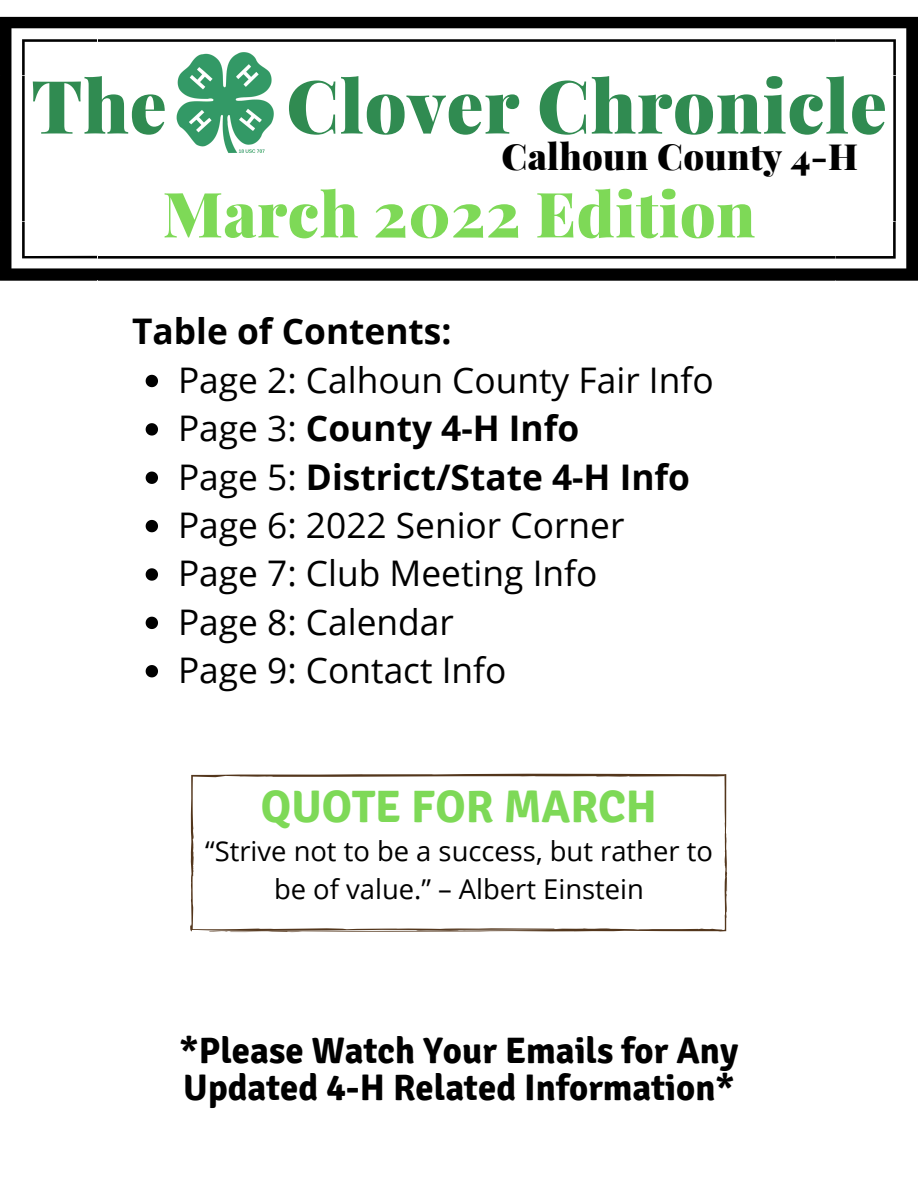
<style>
.page{position:relative;width:918px;height:1188px;background:#fff}
.page>*{position:absolute;margin:0;border:0;box-sizing:border-box;transform-origin:0 0}
.t1{font:900 73.65px "Playfair Display";letter-spacing:.01em;color:#308b51}
.t2{font:900 62.4px "Playfair Display";letter-spacing:.01em;color:#7ed957}
.t3{font:700 45.45px "Signika";color:#7ed957}
.t4{font:700 36.75px/36.8px "Signika";color:#000}
.t5{font:900 36.15px "Playfair Display";letter-spacing:.01em;color:#000}
.t6{font:35.25px "Open Sans";color:#000}
.t7{font:700 35.25px "Open Sans";color:#000}
.t8{font:27.3px/38.2px "Open Sans";color:#000;text-align:center}
.s1{font-weight:400}
</style>
<div class="page">
<svg style="left:0;top:17px;width:918px;height:263px"></svg>
<img style="left:176px;top:51px;width:100px;height:104px">
<svg style="left:146px;top:375px;width:12px;height:12px"></svg>
<svg style="left:146px;top:423px;width:12px;height:13px"></svg>
<svg style="left:146px;top:472px;width:12px;height:12px"></svg>
<svg style="left:146px;top:520px;width:12px;height:12px"></svg>
<svg style="left:146px;top:568px;width:12px;height:13px"></svg>
<svg style="left:146px;top:617px;width:12px;height:12px"></svg>
<svg style="left:146px;top:665px;width:12px;height:12px"></svg>
<svg style="left:190px;top:773px;width:537px;height:160px"></svg>
<p class="t1" style="left:31px;top:54px;width:137px">The</p>
<p class="t1" style="left:286px;top:54px;width:602px">Clover Chronicle</p>
<p class="t5" style="left:502px;top:131px;width:358px">Calhoun County 4-H</p>
<p class="t2" style="left:163px;top:170px;width:594px">March 2022 Edition</p>
<p class="t7" style="left:132px;top:307px;width:321px">Table of Contents:</p>
<p class="t6" style="left:178px;top:355px;width:537px">Page 2: Calhoun County Fair Info</p>
<p class="t7" style="left:178px;top:404px;width:403px"><span class="s1">Page 3:</span> County 4-H Info</p>
<p class="t7" style="left:178px;top:452px;width:514px"><span class="s1">Page 5:</span> District/State 4-H Info</p>
<p class="t6" style="left:178px;top:500px;width:448px">Page 6: 2022 Senior Corner</p>
<p class="t6" style="left:178px;top:549px;width:421px">Page 7: Club Meeting Info</p>
<p class="t6" style="left:178px;top:597px;width:277px">Page 8: Calendar</p>
<p class="t6" style="left:178px;top:645px;width:330px">Page 9: Contact Info</p>
<p class="t3" style="left:261px;top:779px;width:398px">QUOTE FOR MARCH</p>
<p class="t8" style="left:205px;top:831px;width:509px">“Strive not to be a success, but rather to be of value.” – Albert Einstein</p>
<p class="t4" style="left:180px;top:1033px;width:560px">*Please Watch Your Emails for Any<br>Updated 4-H Related Information*</p>
</div>
